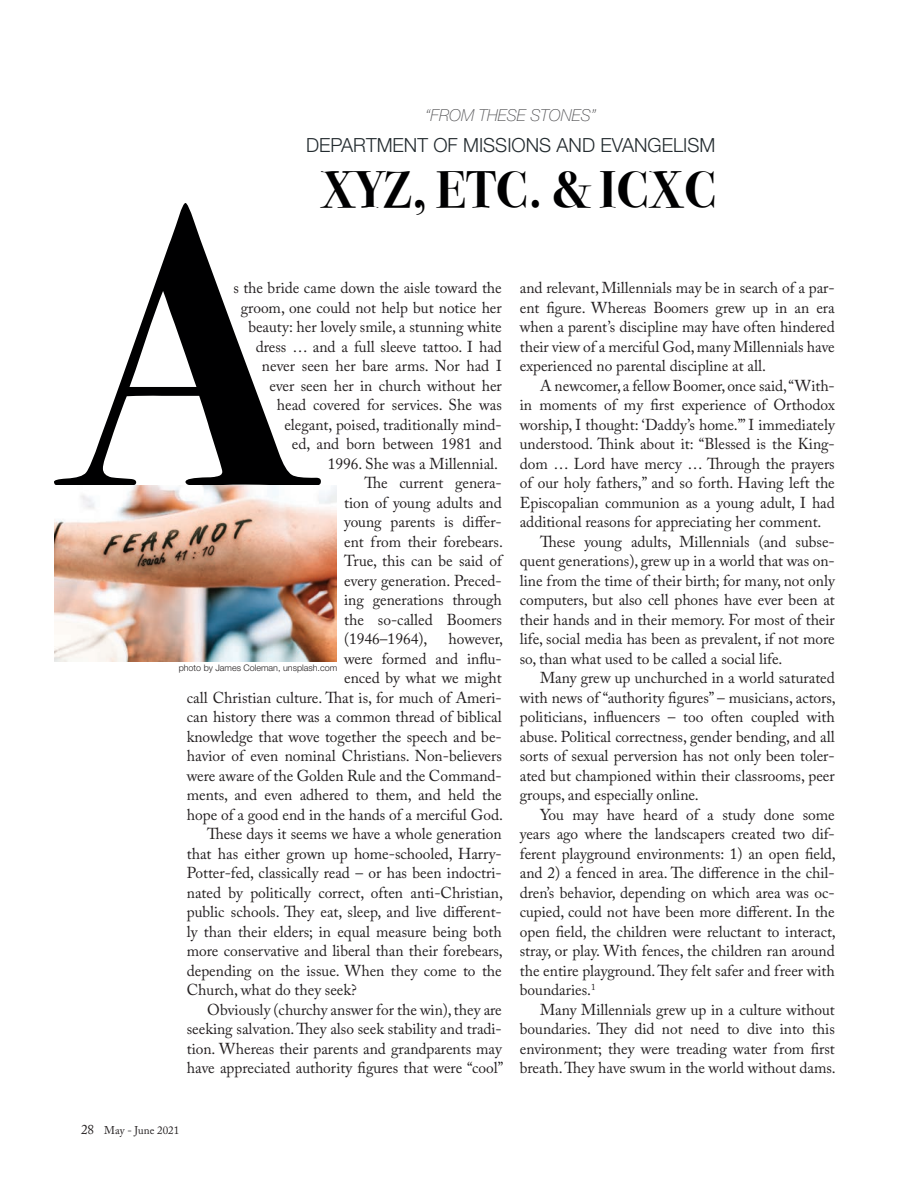
<style>
.page{position:relative;width:918px;height:1188px;background:#fff}
.page>*{position:absolute;margin:0;border:0;box-sizing:border-box;transform-origin:0 0}
.t1{font:51px "Bodoni Svty Two ITCTT Bold";letter-spacing:.01em;color:#000001}
.t2{font:300 19.5px "Helvetica Neue";color:#242c30}
.t3{font:italic 100 16.5px "Helvetica Neue";color:#535355}
.t4{font:15.75px/19.5px "Adobe Caslon Pro";color:#231f20;text-align:justify}
.t5{font:11.25px "Adobe Caslon Pro";color:#231f20}
.t6{font:300 9px "Helvetica Neue";color:#231f20}
.s1{font-size:13.5px}
</style>
<div class="page">
<svg style="left:54px;top:203px;width:267px;height:283px"></svg>
<img style="left:54px;top:486px;width:283px;height:175px">
<p class="t3" style="left:426px;top:106px;width:172px">“FROM THESE STONES”</p>
<p class="t2" style="left:306px;top:133px;width:411px">DEPARTMENT OF MISSIONS AND EVANGELISM</p>
<h1 class="t1" style="left:320px;top:160px;width:397px">XYZ, ETC. &amp; ICXC</h1>
<p class="t4" style="left:233px;top:278px;width:270px">s the bride came down the aisle toward the</p>
<p class="t4" style="left:241px;top:297px;width:262px">groom, one could not help but notice her</p>
<p class="t4" style="left:248px;top:317px;width:255px">beauty: her lovely smile, a stunning white</p>
<p class="t4" style="left:256px;top:336px;width:248px">dress … and a full sleeve tattoo. I had</p>
<p class="t4" style="left:262px;top:356px;width:242px">never seen her bare arms. Nor had I</p>
<p class="t4" style="left:269px;top:375px;width:234px">ever seen her in church without her</p>
<p class="t4" style="left:277px;top:395px;width:226px">head covered for services. She was</p>
<p class="t4" style="left:284px;top:414px;width:219px">elegant, poised, traditionally mind-</p>
<p class="t4" style="left:292px;top:434px;width:212px">ed, and born between 1981 and</p>
<p class="t4" style="left:328px;top:453px;width:172px">1996. She was a Millennial.</p>
<p class="t4" style="left:364px;top:473px;width:139px">The current genera-</p>
<p class="t4" style="left:344px;top:492px;width:159px">tion of young adults and</p>
<p class="t4" style="left:344px;top:512px;width:159px">young parents is differ-</p>
<p class="t4" style="left:344px;top:531px;width:160px">ent from their forebears.</p>
<p class="t4" style="left:344px;top:551px;width:159px">True, this can be said of</p>
<p class="t4" style="left:344px;top:570px;width:159px">every generation. Preced-</p>
<p class="t4" style="left:344px;top:590px;width:159px">ing generations through</p>
<p class="t4" style="left:344px;top:609px;width:159px">the so-called Boomers</p>
<p class="t4" style="left:344px;top:629px;width:85px">(1946–1964),</p>
<p class="t4" style="left:449px;top:629px;width:56px">however,</p>
<p class="t4" style="left:344px;top:648px;width:159px">were formed and influ-</p>
<p class="t4" style="left:344px;top:668px;width:159px">enced by what we might</p>
<p class="t4" style="left:187px;top:687px;width:316px">call Christian culture. That is, for much of Ameri-</p>
<p class="t4" style="left:187px;top:707px;width:316px">can history there was a common thread of biblical</p>
<p class="t4" style="left:187px;top:726px;width:316px">knowledge that wove together the speech and be-</p>
<p class="t4" style="left:187px;top:746px;width:317px">havior of even nominal Christians. Non-believers</p>
<p class="t4" style="left:187px;top:765px;width:316px">were aware of the Golden Rule and the Command-</p>
<p class="t4" style="left:187px;top:785px;width:317px">ments, and even adhered to them, and held the</p>
<p class="t4" style="left:187px;top:804px;width:318px">hope of a good end in the hands of a merciful God.</p>
<p class="t4" style="left:207px;top:824px;width:296px">These days it seems we have a whole generation</p>
<p class="t4" style="left:187px;top:843px;width:316px">that has either grown up home-schooled, Harry-</p>
<p class="t4" style="left:187px;top:863px;width:316px">Potter-fed, classically read – or has been indoctri-</p>
<p class="t4" style="left:187px;top:882px;width:318px">nated by politically correct, often anti-Christian,</p>
<p class="t4" style="left:187px;top:902px;width:316px">public schools. They eat, sleep, and live different-</p>
<p class="t4" style="left:187px;top:921px;width:316px">ly than their elders; in equal measure being both</p>
<p class="t4" style="left:187px;top:941px;width:318px">more conservative and liberal than their forebears,</p>
<p class="t4" style="left:187px;top:960px;width:316px">depending on the issue. When they come to the</p>
<p class="t4" style="left:187px;top:980px;width:172px">Church, what do they seek?</p>
<p class="t4" style="left:207px;top:999px;width:296px">Obviously (churchy answer for the win), they are</p>
<p class="t4" style="left:187px;top:1019px;width:316px">seeking salvation. They also seek stability and tradi-</p>
<p class="t4" style="left:187px;top:1038px;width:316px">tion. Whereas their parents and grandparents may</p>
<p class="t4" style="left:187px;top:1058px;width:318px">have appreciated authority figures that were “cool”</p>
<p class="t6" style="left:179px;top:663px;width:160px">photo by James Coleman, unsplash.com</p>
<p class="t4" style="left:520px;top:278px;width:317px">and relevant, Millennials may be in search of a par&shy;ent figure. Whereas Boomers grew up in an era when a parent’s discipline may have often hindered their view of a merciful God, many Millennials have experienced no parental discipline at all.</p>
<p class="t4" style="left:540px;top:375px;width:296px">A newcomer, a fellow Boomer, once said, “With-</p>
<p class="t4" style="left:520px;top:395px;width:317px">in moments of my first experience of Orthodox</p>
<p class="t4" style="left:520px;top:414px;width:317px">worship, I thought: ‘Daddy’s home.’” I immediately</p>
<p class="t4" style="left:520px;top:434px;width:316px">understood. Think about it: “Blessed is the King-</p>
<p class="t4" style="left:520px;top:453px;width:316px">dom … Lord have mercy … Through the prayers</p>
<p class="t4" style="left:520px;top:473px;width:317px">of our holy fathers,” and so forth. Having left the</p>
<p class="t4" style="left:520px;top:492px;width:316px">Episcopalian communion as a young adult, I had</p>
<p class="t4" style="left:520px;top:512px;width:303px">additional reasons for appreciating her comment.</p>
<p class="t4" style="left:540px;top:531px;width:296px">These young adults, Millennials (and subse-</p>
<p class="t4" style="left:520px;top:551px;width:316px">quent generations), grew up in a world that was on-</p>
<p class="t4" style="left:520px;top:570px;width:317px">line from the time of their birth; for many, not only</p>
<p class="t4" style="left:520px;top:590px;width:317px">computers, but also cell phones have ever been at</p>
<p class="t4" style="left:520px;top:609px;width:317px">their hands and in their memory. For most of their</p>
<p class="t4" style="left:520px;top:629px;width:317px">life, social media has been as prevalent, if not more</p>
<p class="t4" style="left:520px;top:648px;width:264px">so, than what used to be called a social life.</p>
<p class="t4" style="left:540px;top:668px;width:296px">Many grew up unchurched in a world saturated</p>
<p class="t4" style="left:520px;top:687px;width:318px">with news of “authority figures” – musicians, actors,</p>
<p class="t4" style="left:520px;top:707px;width:317px">politicians, influencers – too often coupled with</p>
<p class="t4" style="left:520px;top:726px;width:316px">abuse. Political correctness, gender bending, and all</p>
<p class="t4" style="left:520px;top:746px;width:316px">sorts of sexual perversion has not only been toler-</p>
<p class="t4" style="left:520px;top:765px;width:316px">ated but championed within their classrooms, peer</p>
<p class="t4" style="left:520px;top:785px;width:181px">groups, and especially online.</p>
<p class="t4" style="left:540px;top:804px;width:296px">You may have heard of a study done some</p>
<p class="t4" style="left:520px;top:824px;width:316px">years ago where the landscapers created two dif-</p>
<p class="t4" style="left:520px;top:843px;width:318px">ferent playground environments: 1) an open field,</p>
<p class="t4" style="left:520px;top:863px;width:316px">and 2) a fenced in area. The difference in the chil-</p>
<p class="t4" style="left:520px;top:882px;width:316px">dren’s behavior, depending on which area was oc-</p>
<p class="t4" style="left:520px;top:902px;width:317px">cupied, could not have been more different. In the</p>
<p class="t4" style="left:520px;top:921px;width:318px">open field, the children were reluctant to interact,</p>
<p class="t4" style="left:520px;top:941px;width:317px">stray, or play. With fences, the children ran around</p>
<p class="t4" style="left:520px;top:960px;width:316px">the entire playground. They felt safer and freer with</p>
<p class="t4" style="left:520px;top:980px;width:77px">boundaries.<sup>1</sup></p>
<p class="t4" style="left:540px;top:999px;width:296px">Many Millennials grew up in a culture without</p>
<p class="t4" style="left:520px;top:1019px;width:317px">boundaries. They did not need to dive into this</p>
<p class="t4" style="left:520px;top:1038px;width:317px">environment; they were treading water from first</p>
<p class="t4" style="left:520px;top:1058px;width:318px">breath. They have swum in the world without dams.</p>
<p class="t5" style="left:81px;top:1124px;width:100px"><span class="s1">28</span> May - June 2021</p>
</div>
